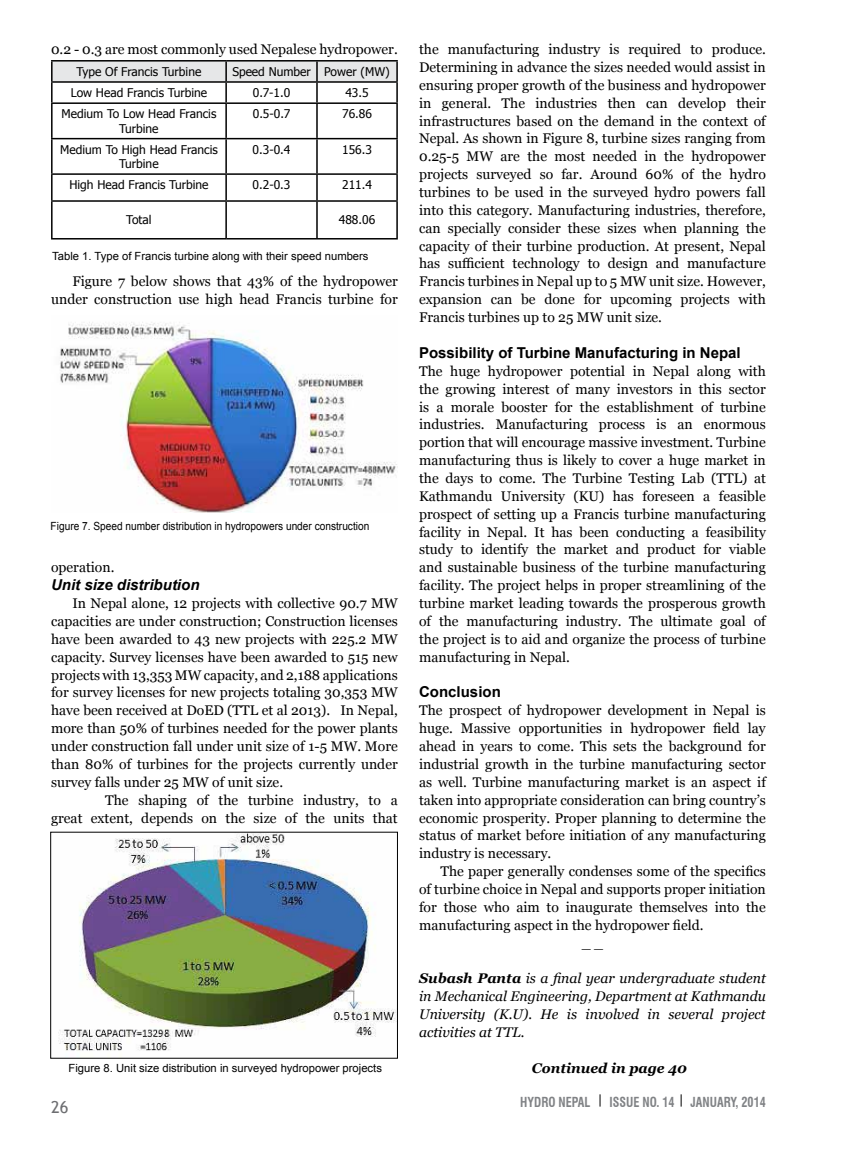
<style>
.page{position:relative;width:851px;height:1149px;background:#fff}
.page>*{position:absolute;margin:0;border:0;box-sizing:border-box;transform-origin:0 0}
.t1{font:16.5px "Trebuchet MS";color:#6d6e71}
.t2{font:700 15px "Arial";color:#000}
.t3{font:italic 700 15px "Arial";color:#000}
.t4{font:13.95px/17.9px "Georgia";color:#000;text-align:justify}
.t5{font:italic 13.95px/17.9px "Georgia";color:#000;text-align:justify}
.t6{font:italic 700 13.95px "Georgia";color:#000}
.t7{font:700 condensed 13.5px "Swiss 721 BT";color:#808285;scale:.9 1}
.t8{font:12px/14.2px "Tahoma";color:#000;text-align:center}
.t9{font:11.25px "Arial";color:#000}
.t10{font:11.25px "Arial";color:#000;scale:.9 1}
.s1{font-weight:700}
</style>
<div class="page">
<svg style="left:599px;top:1094px;width:1px;height:12px"></svg>
<svg style="left:680px;top:1094px;width:1px;height:12px"></svg>
<hr style="left:51px;top:60px;width:175px;height:1px;background:#000">
<hr style="left:226px;top:60px;width:91px;height:1px;background:#000">
<hr style="left:317px;top:60px;width:81px;height:1px;background:#000">
<svg style="left:51px;top:61px;width:347px;height:41px"></svg>
<hr style="left:51px;top:102px;width:175px;height:2px;background:#000">
<hr style="left:51px;top:104px;width:2px;height:34px;background:#000">
<hr style="left:226px;top:102px;width:91px;height:2px;background:#000">
<hr style="left:225px;top:104px;width:2px;height:34px;background:#000">
<hr style="left:317px;top:102px;width:81px;height:2px;background:#000">
<hr style="left:316px;top:104px;width:2px;height:34px;background:#000">
<hr style="left:396px;top:104px;width:2px;height:34px;background:#000">
<hr style="left:51px;top:138px;width:175px;height:1px;background:#000">
<hr style="left:51px;top:139px;width:2px;height:34px;background:#000">
<hr style="left:226px;top:138px;width:91px;height:1px;background:#000">
<hr style="left:225px;top:139px;width:2px;height:34px;background:#000">
<hr style="left:317px;top:138px;width:81px;height:1px;background:#000">
<hr style="left:316px;top:139px;width:2px;height:34px;background:#000">
<hr style="left:396px;top:139px;width:2px;height:34px;background:#000">
<hr style="left:51px;top:173px;width:175px;height:2px;background:#000">
<hr style="left:51px;top:175px;width:2px;height:25px;background:#000">
<hr style="left:226px;top:173px;width:91px;height:2px;background:#000">
<hr style="left:225px;top:175px;width:2px;height:25px;background:#000">
<hr style="left:317px;top:173px;width:81px;height:2px;background:#000">
<hr style="left:316px;top:175px;width:2px;height:25px;background:#000">
<hr style="left:396px;top:175px;width:2px;height:25px;background:#000">
<hr style="left:51px;top:200px;width:175px;height:2px;background:#000">
<hr style="left:51px;top:202px;width:2px;height:36px;background:#000">
<hr style="left:226px;top:200px;width:91px;height:2px;background:#000">
<hr style="left:225px;top:202px;width:2px;height:36px;background:#000">
<hr style="left:317px;top:200px;width:81px;height:2px;background:#000">
<hr style="left:316px;top:202px;width:2px;height:36px;background:#000">
<hr style="left:396px;top:202px;width:2px;height:36px;background:#000">
<hr style="left:51px;top:238px;width:175px;height:1px;background:#000">
<hr style="left:226px;top:238px;width:91px;height:1px;background:#000">
<hr style="left:317px;top:238px;width:81px;height:1px;background:#000">
<img style="left:60px;top:322px;width:338px;height:190px">
<img style="left:58px;top:833px;width:338px;height:218px">
<div style="left:50px;top:831px;width:348px;height:227px;border:1px solid #000"></div>
<p class="t4" style="left:51px;top:41px;width:348px">0.2 - 0.3 are most commonly used Nepalese hydropower.</p>
<p class="t8" style="left:77px;top:65px;width:126px">Type Of Francis Turbine</p>
<p class="t8" style="left:232px;top:65px;width:159px">Speed Number Power (MW)</p>
<p class="t8" style="left:71px;top:86px;width:138px">Low Head Francis Turbine</p>
<p class="t8" style="left:253px;top:86px;width:39px">0.7-1.0</p>
<p class="t8" style="left:345px;top:86px;width:25px">43.5</p>
<p class="t8" style="left:62px;top:107px;width:156px">Medium To Low Head Francis<br>Turbine</p>
<p class="t8" style="left:253px;top:107px;width:39px">0.5-0.7</p>
<p class="t8" style="left:342px;top:107px;width:31px">76.86</p>
<p class="t8" style="left:60px;top:143px;width:159px">Medium To High Head Francis<br>Turbine</p>
<p class="t8" style="left:252px;top:143px;width:39px">0.3-0.4</p>
<p class="t8" style="left:342px;top:143px;width:31px">156.3</p>
<p class="t8" style="left:69px;top:178px;width:141px">High Head Francis Turbine</p>
<p class="t8" style="left:252px;top:178px;width:39px">0.2-0.3</p>
<p class="t8" style="left:342px;top:178px;width:31px">211.4</p>
<p class="t8" style="left:126px;top:213px;width:27px">Total</p>
<p class="t8" style="left:339px;top:213px;width:38px">488.06</p>
<p class="t9" style="left:52px;top:248px;width:318px">Table 1. Type of Francis turbine along with their speed numbers</p>
<p class="t4" style="left:51px;top:273px;width:348px;text-align:right">Figure 7 below shows that 43% of the hydropower under construction use high head Francis turbine for</p>
<p class="t10" style="left:51px;top:518px;width:355px">Figure 7. Speed number distribution in hydropowers under construction</p>
<p class="t4" style="left:51px;top:558px;width:65px">operation.</p>
<p class="t3" style="left:51px;top:574px;width:150px">Unit size distribution</p>
<p class="t4" style="left:72px;top:594px;width:327px">In Nepal alone, 12 projects with collective 90.7 MW</p>
<p class="t4" style="left:51px;top:612px;width:348px">capacities are under construction; Construction licenses</p>
<p class="t4" style="left:51px;top:630px;width:348px">have been awarded to 43 new projects with 225.2 MW</p>
<p class="t4" style="left:51px;top:648px;width:348px">capacity. Survey licenses have been awarded to 515 new</p>
<p class="t4" style="left:51px;top:666px;width:348px">projects with 13,353 MW capacity, and 2,188 applications</p>
<p class="t4" style="left:51px;top:683px;width:348px">for survey licenses for new projects totaling 30,353 MW</p>
<p class="t4" style="left:51px;top:701px;width:348px">have been received at DoED (TTL et al 2013). In Nepal,</p>
<p class="t4" style="left:51px;top:719px;width:348px">more than 50% of turbines needed for the power plants</p>
<p class="t4" style="left:51px;top:737px;width:348px">under construction fall under unit size of 1-5 MW. More</p>
<p class="t4" style="left:51px;top:755px;width:348px">than 80% of turbines for the projects currently under</p>
<p class="t4" style="left:51px;top:773px;width:233px">survey falls under 25 MW of unit size.</p>
<p class="t4" style="left:105px;top:791px;width:294px">The shaping of the turbine industry, to a</p>
<p class="t4" style="left:51px;top:808px;width:348px">great extent, depends on the size of the units that</p>
<p class="t9" style="left:69px;top:1060px;width:315px">Figure 8. Unit size distribution in surveyed hydropower projects</p>
<p class="t1" style="left:51px;top:1096px;width:19px">26</p>
<p class="t4" style="left:419px;top:41px;width:348px">the manufacturing industry is required to produce.<br>Determining in advance the sizes needed would assist in ensuring proper growth of the business and hydropower in general. The industries then can develop their infrastructures based on the demand in the context of Nepal. As shown in Figure 8, turbine sizes ranging from 0.25-5 MW are the most needed in the hydropower projects surveyed so far. Around 60% of the hydro turbines to be used in the surveyed hydro powers fall into this category. Manufacturing industries, therefore, can specially consider these sizes when planning the capacity of their turbine production. At present, Nepal has sufficient technology to design and manufacture Francis turbines in Nepal up to 5 MW unit size. However, expansion can be done for upcoming projects with Francis turbines up to 25 MW unit size.</p>
<p class="t2" style="left:419px;top:342px;width:323px">Possibility of Turbine Manufacturing in Nepal</p>
<p class="t4" style="left:419px;top:362px;width:348px">The huge hydropower potential in Nepal along with the growing interest of many investors in this sector is a morale booster for the establishment of turbine industries. Manufacturing process is an enormous portion that will encourage massive investment. Turbine manufacturing thus is likely to cover a huge market in the days to come. The Turbine Testing Lab (TTL) at Kathmandu University (KU) has foreseen a feasible prospect of setting up a Francis turbine manufacturing facility in Nepal. It has been conducting a feasibility study to identify the market and product for viable and sustainable business of the turbine manufacturing facility. The project helps in proper streamlining of the turbine market leading towards the prosperous growth of the manufacturing industry. The ultimate goal of the project is to aid and organize the process of turbine manufacturing in Nepal.</p>
<p class="t2" style="left:419px;top:681px;width:83px">Conclusion</p>
<p class="t4" style="left:419px;top:701px;width:348px">The prospect of hydropower development in Nepal is</p>
<p class="t4" style="left:419px;top:719px;width:348px">huge. Massive opportunities in hydropower field lay</p>
<p class="t4" style="left:419px;top:737px;width:348px">ahead in years to come. This sets the background for</p>
<p class="t4" style="left:419px;top:755px;width:348px">industrial growth in the turbine manufacturing sector</p>
<p class="t4" style="left:419px;top:773px;width:348px">as well. Turbine manufacturing market is an aspect if</p>
<p class="t4" style="left:419px;top:791px;width:348px">taken into appropriate consideration can bring country’s</p>
<p class="t4" style="left:419px;top:808px;width:348px">economic prosperity. Proper planning to determine the</p>
<p class="t4" style="left:419px;top:826px;width:348px">status of market before initiation of any manufacturing</p>
<p class="t4" style="left:419px;top:844px;width:134px">industry is necessary.</p>
<p class="t4" style="left:440px;top:862px;width:327px">The paper generally condenses some of the specifics</p>
<p class="t4" style="left:419px;top:880px;width:348px">of turbine choice in Nepal and supports proper initiation</p>
<p class="t4" style="left:419px;top:898px;width:348px">for those who aim to inaugurate themselves into the</p>
<p class="t4" style="left:419px;top:916px;width:286px">manufacturing aspect in the hydropower field.</p>
<p class="t5" style="left:419px;top:969px;width:348px"><span class="s1">Subash Panta</span> is a final year undergraduate student in Mechanical Engineering, Department at Kathmandu University (K.U). He is involved in several project activities at TTL.</p>
<p class="t6" style="left:531px;top:1058px;width:157px">Continued in page 40</p>
<p class="t7" style="left:520px;top:1093px;width:79px">HYDRO NEPAL</p>
<p class="t7" style="left:609px;top:1093px;width:175px">ISSUE NO. 14 JANUARY, 2014</p>
</div>
